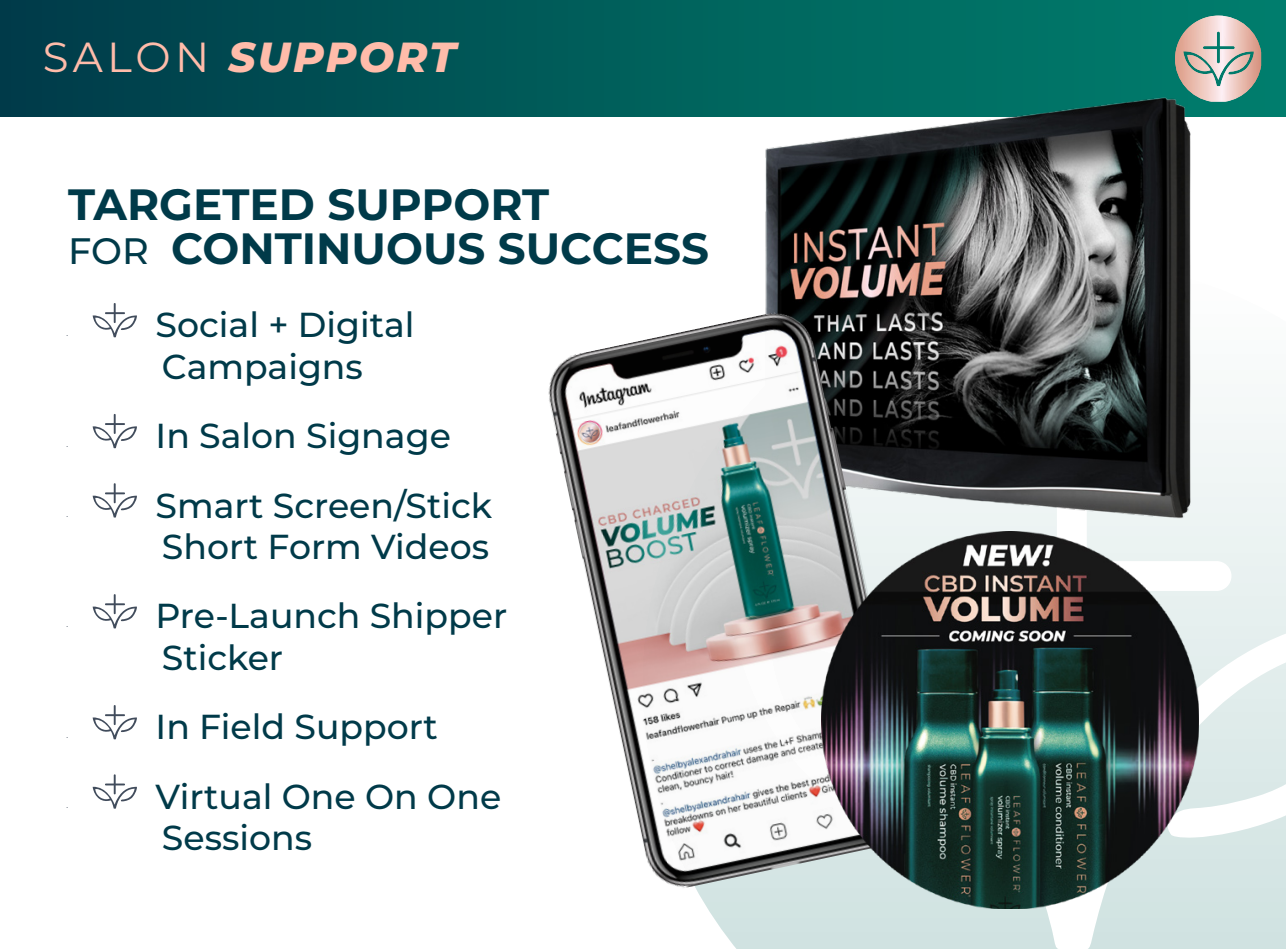
<style>
.page{position:relative;width:1286px;height:949px;background:#fff}
.page>*{position:absolute;margin:0;border:0;box-sizing:border-box;transform-origin:0 0}
.t1{font:700 43.75px/44.1px "Montserrat";color:#003a49}
.t2{font:italic 800 42px "Montserrat";letter-spacing:.05em;color:#ffbcaa}
.t3{font:500 34.65px/41.6px "Montserrat";color:#003a49}
.t4{font:500 5.25px "Montserrat";color:#414c5c}
.s1{font-weight:400;font-style:normal}
.s2{font-weight:500;font-size:36.75px}
</style>
<div class="page">
<svg style="left:699px;top:414px;width:586px;height:535px"></svg>
<div style="left:0;top:0;width:1285px;height:117px;background:linear-gradient(to right,#003d49,#00816d)"></div>
<svg style="left:1174px;top:16px;width:86px;height:86px;background:#afb2a8"></svg>
<svg style="left:93px;top:303px;width:44px;height:34px"></svg>
<svg style="left:93px;top:414px;width:44px;height:34px"></svg>
<svg style="left:93px;top:483px;width:44px;height:34px"></svg>
<svg style="left:93px;top:594px;width:44px;height:34px"></svg>
<svg style="left:93px;top:705px;width:44px;height:34px"></svg>
<svg style="left:93px;top:774px;width:44px;height:35px"></svg>
<img style="left:753px;top:88px;width:445px;height:444px">
<img style="left:548px;top:305px;width:372px;height:589px">
<img style="left:821px;top:532px;width:377px;height:377px">
<p class="t2" style="left:43px;top:26px;width:414px"><span class="s1">SALON</span> SUPPORT</p>
<p class="t1" style="left:68px;top:180px;width:642px">TARGETED SUPPORT<br><span class="s2">FOR</span> CONTINUOUS SUCCESS</p>
<p class="t4" style="left:67px;top:332px;width:3px">•</p>
<p class="t4" style="left:67px;top:443px;width:3px">•</p>
<p class="t4" style="left:67px;top:512px;width:3px">•</p>
<p class="t4" style="left:67px;top:623px;width:3px">•</p>
<p class="t4" style="left:67px;top:734px;width:3px">•</p>
<p class="t4" style="left:67px;top:803px;width:3px">•</p>
<p class="t3" style="left:156px;top:303px;width:260px">Social + Digital<br>Campaigns</p>
<p class="t3" style="left:156px;top:414px;width:297px">In Salon Signage</p>
<p class="t3" style="left:156px;top:483px;width:338px">Smart Screen/Stick<br>Short Form Videos</p>
<p class="t3" style="left:156px;top:594px;width:353px">Pre-Launch Shipper<br>Sticker</p>
<p class="t3" style="left:156px;top:705px;width:284px">In Field Support</p>
<p class="t3" style="left:156px;top:774px;width:347px">Virtual One On One<br>Sessions</p>
</div>
